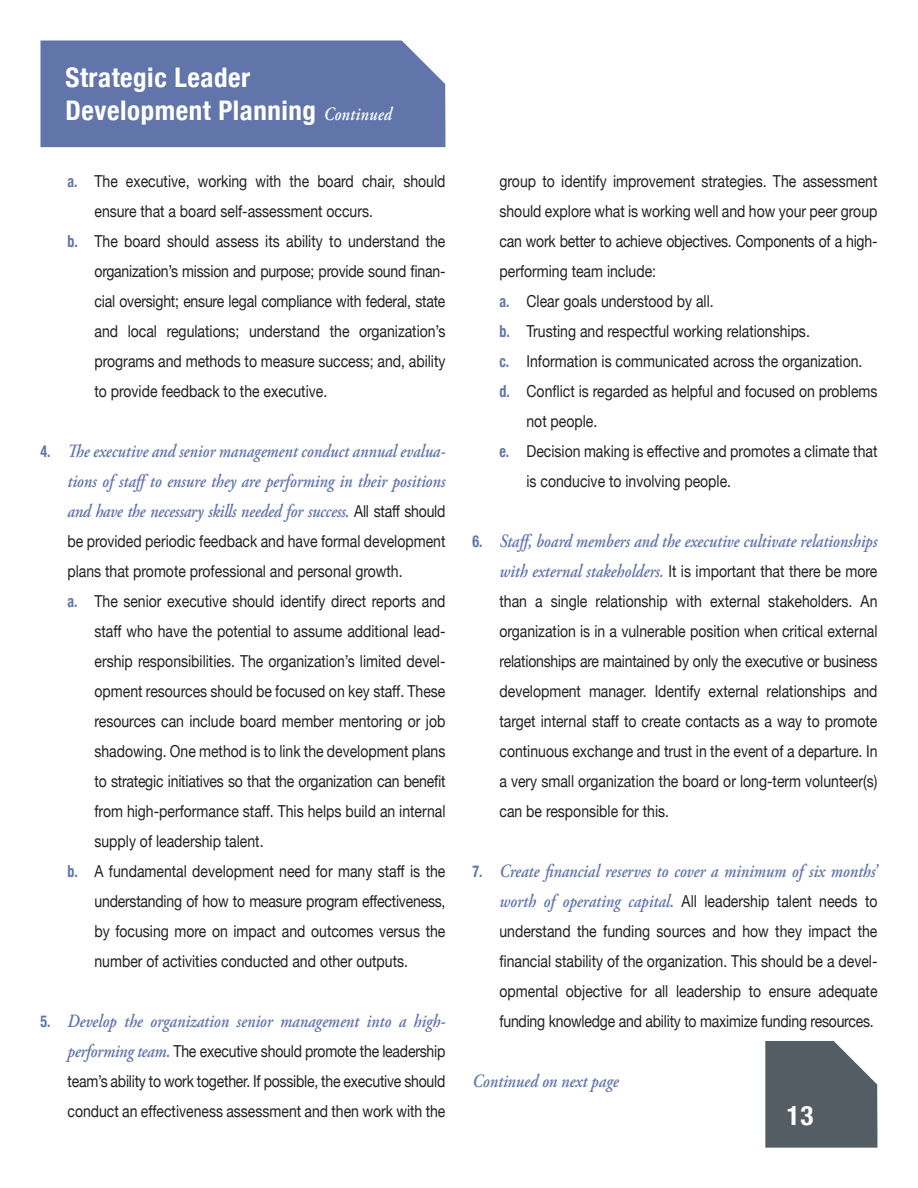
<style>
.page{position:relative;width:918px;height:1188px;background:#fff}
.page>*{position:absolute;margin:0;border:0;box-sizing:border-box;transform-origin:0 0}
.t1{font:700 condensed 27px/32.4px "Helvetica Neue";letter-spacing:.02em;color:#fff}
.t2{font:italic 600 18.75px/30px "Adobe Garamond Pro";color:#6275ab;text-align:justify;scale:.85 1}
.t3{font:16.5px/30px "Helvetica Neue";color:#231f20;text-align:justify;scale:.85 1}
.s1{font-family:"Adobe Garamond Pro";font-weight:600;font-style:italic;font-stretch:normal;font-size:18.75px}
.s2{font-weight:700;font-stretch:condensed;color:#6275ab}
.s3{font-family:"Helvetica Neue";font-weight:700;font-style:normal;font-stretch:condensed;font-size:16.5px}
.s4{font-family:"Helvetica Neue";font-weight:400;font-style:normal;font-size:16.5px;color:#231f20}
.s5{font-family:"Adobe Garamond Pro";font-weight:600;font-style:italic;font-size:18.75px;color:#6275ab}
</style>
<div class="page">
<svg style="left:765px;top:1041px;width:113px;height:107px"></svg>
<div style="left:40px;top:40px;width:406px;height:107px;background:#6275ab"></div>
<p class="t1" style="left:66px;top:61px;width:328px">Strategic Leader<br>Development Planning <span class="s1">Continued</span></p>
<p class="t3" style="left:94px;top:166px;width:414px;text-indent:-27px"><span class="s2">a.</span> The executive, working with the board chair, should ensure that a board self-assessment occurs.</p>
<p class="t3" style="left:94px;top:226px;width:414px;text-indent:-27px"><span class="s2">b.</span> The board should assess its ability to understand the organization’s mission and purpose; provide sound finan&shy;cial oversight; ensure legal compliance with federal, state and local regulations; understand the organization’s programs and methods to measure success; and, ability to provide feedback to the executive.</p>
<p class="t2" style="left:67px;top:437px;width:446px;text-indent:-27px"><span class="s3">4.</span> The executive and senior management conduct annual evalua&shy;tions of staffto ensure they are performing in their positions and have the necessary skills needed for success. <span class="s4">All staff should</span></p>
<p class="t3" style="left:67px;top:526px;width:446px">be provided periodic feedback and have formal development plans that promote professional and personal growth.</p>
<p class="t3" style="left:94px;top:586px;width:414px;text-indent:-27px"><span class="s2">a.</span> The senior executive should identify direct reports and staff who have the potential to assume additional lead&shy;ership responsibilities. The organization’s limited devel&shy;opment resources should be focused on key staff. These resources can include board member mentoring or job shadowing. One method is to link the development plans to strategic initiatives so that the organization can benefit from high-performance staff. This helps build an internal supply of leadership talent.</p>
<p class="t3" style="left:94px;top:856px;width:414px;text-indent:-27px"><span class="s2">b.</span> A fundamental development need for many staff is the understanding of how to measure program effectiveness, by focusing more on impact and outcomes versus the number of activities conducted and other outputs.</p>
<p class="t2" style="left:40px;top:1007px;width:478px"><span class="s3">5.</span> Develop the organization senior management into a high-</p>
<p class="t3" style="left:67px;top:1036px;width:446px"><span class="s5">performing team.</span> The executive should promote the leadership team’s ability to work together. If possible, the executive should conduct an effectiveness assessment and then work with the</p>
<p class="t3" style="left:499px;top:166px;width:446px">group to identify improvement strategies. The assessment should explore what is working well and how your peer group can work better to achieve objectives. Components of a high&shy;performing team include:</p>
<p class="t3" style="left:499px;top:286px;width:254px"><span class="s2">a.</span> Clear goals understood by all.</p>
<p class="t3" style="left:499px;top:316px;width:367px"><span class="s2">b.</span> Trusting and respectful working relationships.</p>
<p class="t3" style="left:499px;top:346px;width:429px"><span class="s2">c.</span> Information is communicated across the organization.</p>
<p class="t3" style="left:526px;top:376px;width:414px;text-indent:-27px"><span class="s2">d.</span> Conflict is regarded as helpful and focused on problems not people.</p>
<p class="t3" style="left:526px;top:436px;width:414px;text-indent:-27px"><span class="s2">e.</span> Decision making is effective and promotes a climate that is conducive to involving people.</p>
<p class="t2" style="left:473px;top:527px;width:478px"><span class="s3">6.</span> Staff, board members and the executive cultivate relationships</p>
<p class="t3" style="left:499px;top:556px;width:446px"><span class="s5">with external stakeholders.</span> It is important that there be more than a single relationship with external stakeholders. An organization is in a vulnerable position when critical external relationships are maintained by only the executive or business development manager. Identify external relationships and target internal staff to create contacts as a way to promote continuous exchange and trust in the event of a departure. In a very small organization the board or long-term volunteer(s) can be responsible for this.</p>
<p class="t2" style="left:473px;top:857px;width:478px"><span class="s3">7.</span> Create financial reserves to cover a minimum of six months’</p>
<p class="t3" style="left:499px;top:886px;width:446px"><span class="s5">worth of operating capital.</span> All leadership talent needs to understand the funding sources and how they impact the financial stability of the organization. This should be a devel&shy;opmental objective for all leadership to ensure adequate funding knowledge and ability to maximize funding resources.</p>
<p class="t2" style="left:473px;top:1067px;width:173px">Continued on next page</p>
<p class="t1" style="left:787px;top:1099px;width:28px">13</p>
</div>
